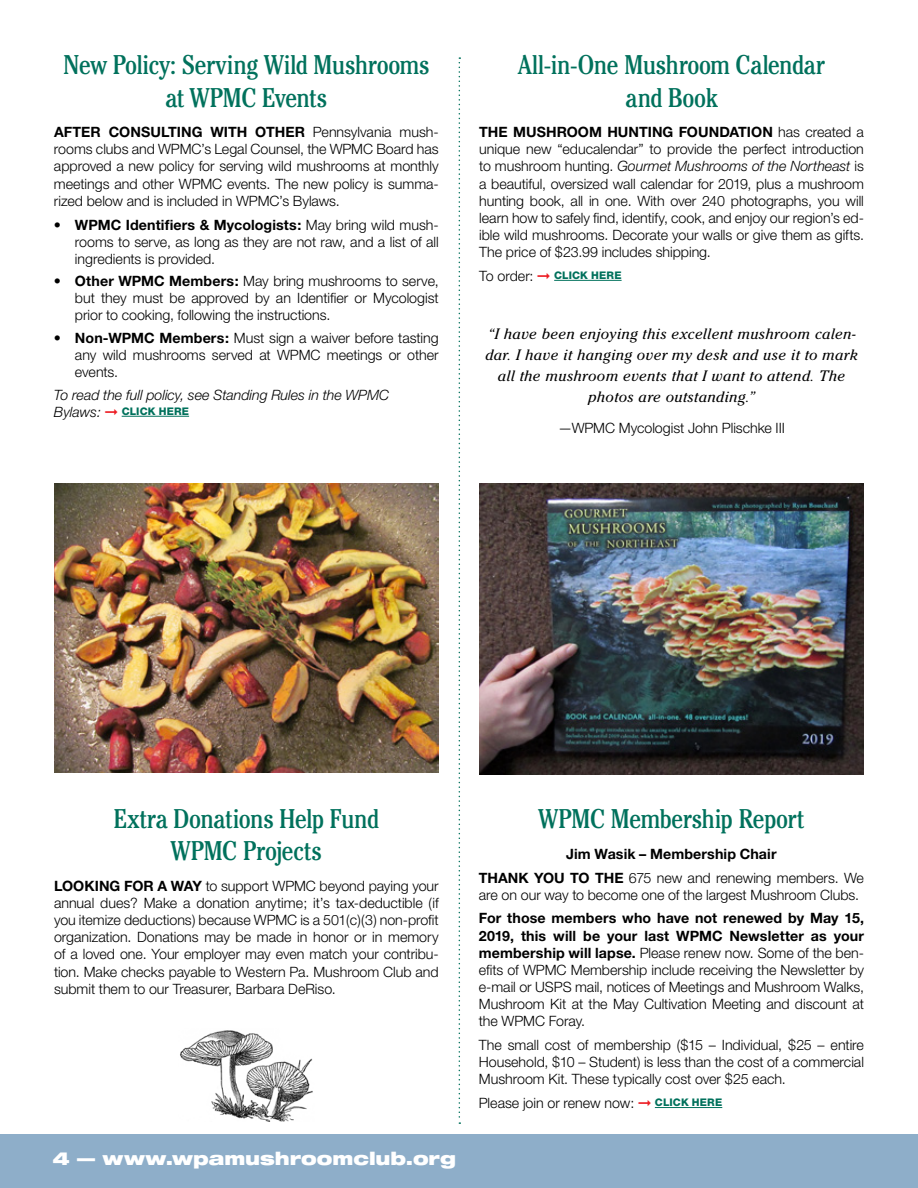
<style>
.page{position:relative;width:918px;height:1188px;background:#fff}
.page>*{position:absolute;margin:0;border:0;box-sizing:border-box;transform-origin:0 0}
.t1{font:condensed 27px/32.4px "Cheltenham Std";letter-spacing:-.015em;color:#00715c;text-align:center}
.t2{font:900 expanded 18px "Helvetica Neue";color:#fff}
.t3{font:italic 15px/21px "Cheltenham Std";letter-spacing:.02em;color:#000;text-align:center}
.t4{font:300 14.25px/17.1px "Helvetica Neue";color:#000;text-align:justify}
.t5{font:700 14.25px "Helvetica Neue";letter-spacing:.005em;color:#000}
.t6{font:italic 300 14.25px "Helvetica Neue";color:#000}
.t7{font:800 10.5px "Helvetica Neue";letter-spacing:.015em;color:#00715c}
.s1{font-weight:700}
.s2{font-weight:300;font-style:italic;font-size:14.25px;color:#000}
.s3{color:#ed1d24}
.s4{font-style:italic}
.s5{font-weight:300;font-size:14.25px;color:#000}
.s6{font-weight:800;font-size:10.5px;color:#00715c}
</style>
<div class="page">
<div style="left:0;top:1134px;width:918px;height:54px;background:#8eaec9"></div>
<img style="left:479px;top:484px;width:385px;height:291px">
<hr style="left:122px;top:416px;width:67px;height:1px;background:#00715c">
<img style="left:54px;top:484px;width:385px;height:288px">
<hr style="left:554px;top:280px;width:68px;height:1px;background:#00715c">
<hr style="left:655px;top:1107px;width:67px;height:1px;background:#00715c">
<img style="left:180px;top:1030px;width:133px;height:92px">
<svg style="left:459px;top:57px;width:1px;height:1067px"></svg>
<h1 class="t1" style="left:63px;top:48px;width:368px">New Policy: Serving Wild Mushrooms at WPMC Events</h1>
<p class="t5" style="left:54px;top:123px;width:38px">After</p>
<p class="t5" style="left:109px;top:123px;width:187px">consultin g with other</p>
<p class="t4" style="left:54px;top:123px;width:386px;text-indent:259px">Pennsylvania mush&shy;rooms clubs and WPMC’s Legal Counsel, the WPMC Board has approved a new policy for serving wild mushrooms at monthly meetings and other WPMC events. The new policy is summa&shy;rized below and is included in WPMC’s Bylaws.</p>
<p class="t4" style="left:75px;top:216px;width:365px;text-indent:-21px">• <span class="s1">WPMC Identifiers &amp; Mycologists:</span> May bring wild mush&shy;rooms to serve, as long as they are not raw, and a list of all ingredients is provided.</p>
<p class="t4" style="left:75px;top:272px;width:365px;text-indent:-21px">• <span class="s1">Other WPMC Members:</span> May bring mushrooms to serve, but they must be approved by an Identifier or Mycologist prior to cooking, following the instructions.</p>
<p class="t4" style="left:75px;top:329px;width:365px;text-indent:-21px">• <span class="s1">Non-WPMC Members:</span> Must sign a waiver before tasting any wild mushrooms served at WPMC meetings or other events.</p>
<p class="t6" style="left:54px;top:386px;width:337px">To read the full policy, see Standing Rules in the WPMC</p>
<p class="t7" style="left:54px;top:405px;width:136px"><span class="s2">Bylaws:</span> <span class="s3">➞</span> CLICK HERE</p>
<h1 class="t1" style="left:518px;top:48px;width:308px">All-in-One Mushroom Calendar and Book</h1>
<p class="t5" style="left:479px;top:123px;width:140px">The Mushroom Hun</p>
<p class="t5" style="left:639px;top:123px;width:71px">ting Founda</p>
<p class="t4" style="left:479px;top:123px;width:386px;text-indent:259px"><span class="s1">tion</span> has created a unique new “educalendar” to provide the perfect introduction to mushroom hunting. <span class="s4">Gourmet Mushrooms of the Northeast</span> is a beautiful, oversized wall calendar for 2019, plus a mushroom hunting book, all in one. With over 240 photographs, you will learn how to safely find, identify, cook, and enjoy our region’s ed&shy;ible wild mushrooms. Decorate your walls or give them as gifts.<br>The price of $23.99 includes shipping.</p>
<p class="t7" style="left:479px;top:269px;width:143px"><span class="s5">To order:</span> <span class="s3">➞</span> CLICK HERE</p>
<p class="t3" style="left:485px;top:323px;width:374px">“I have been enjoying this excellent mushroom calen&shy;dar. I have it hanging over my desk and use it to mark all the mushroom events that I want to attend. The photos are outstanding.”</p>
<p class="t4" style="left:558px;top:419px;width:228px">—WPMC Mycologist John Plischke III</p>
<h1 class="t1" style="left:114px;top:802px;width:267px">Extra Donations Help Fund<br>WPMC Projects</h1>
<p class="t5" style="left:54px;top:877px;width:129px">Looking for a way</p>
<p class="t4" style="left:54px;top:877px;width:386px;text-indent:152px">to support WPMC beyond paying your annual dues? Make a donation anytime; it’s tax-deductible (if you itemize deductions) because WPMC is a 501(c)(3) non-profit organization. Donations may be made in honor or in memory of a loved one. Your employer may even match your contribu&shy;tion. Make checks payable to Western Pa. Mushroom Club and submit them to our Treasurer, Barbara DeRiso.</p>
<p class="t2" style="left:52px;top:1147px;width:405px">4 — www.wpamushroomclub.org</p>
<h1 class="t1" style="left:539px;top:802px;width:267px">WPMC Membership Report</h1>
<p class="t5" style="left:566px;top:845px;width:212px">Jim Wasik – Membership Chair</p>
<p class="t4" style="left:479px;top:869px;width:387px;text-indent:55px"><span class="s1">you to the</span> 675 new and renewing members. We are on our way to become one of the largest Mushroom Clubs.</p>
<p class="t4" style="left:479px;top:910px;width:387px"><span class="s1">For those members who have not renewed by May 15, 2019, this will be your last WPMC Newsletter as your membership will lapse.</span> Please renew now. Some of the ben&shy;efits of WPMC Membership include receiving the Newsletter by e-mail or USPS mail, notices of Meetings and Mushroom Walks, Mushroom Kit at the May Cultivation Meeting and discount at the WPMC Foray.</p>
<p class="t4" style="left:479px;top:1036px;width:387px">The small cost of membership ($15 – Individual, $25 – entire Household, $10 – Student) is less than the cost of a commercial Mushroom Kit. These typically cost over $25 each.</p>
<p class="t4" style="left:479px;top:1094px;width:244px">Please join or renew now: <span class="s3">➞</span> <span class="s6">CLICK HERE</span></p>
<p class="t5" style="left:479px;top:869px;width:31px">Thank</p>
</div>
